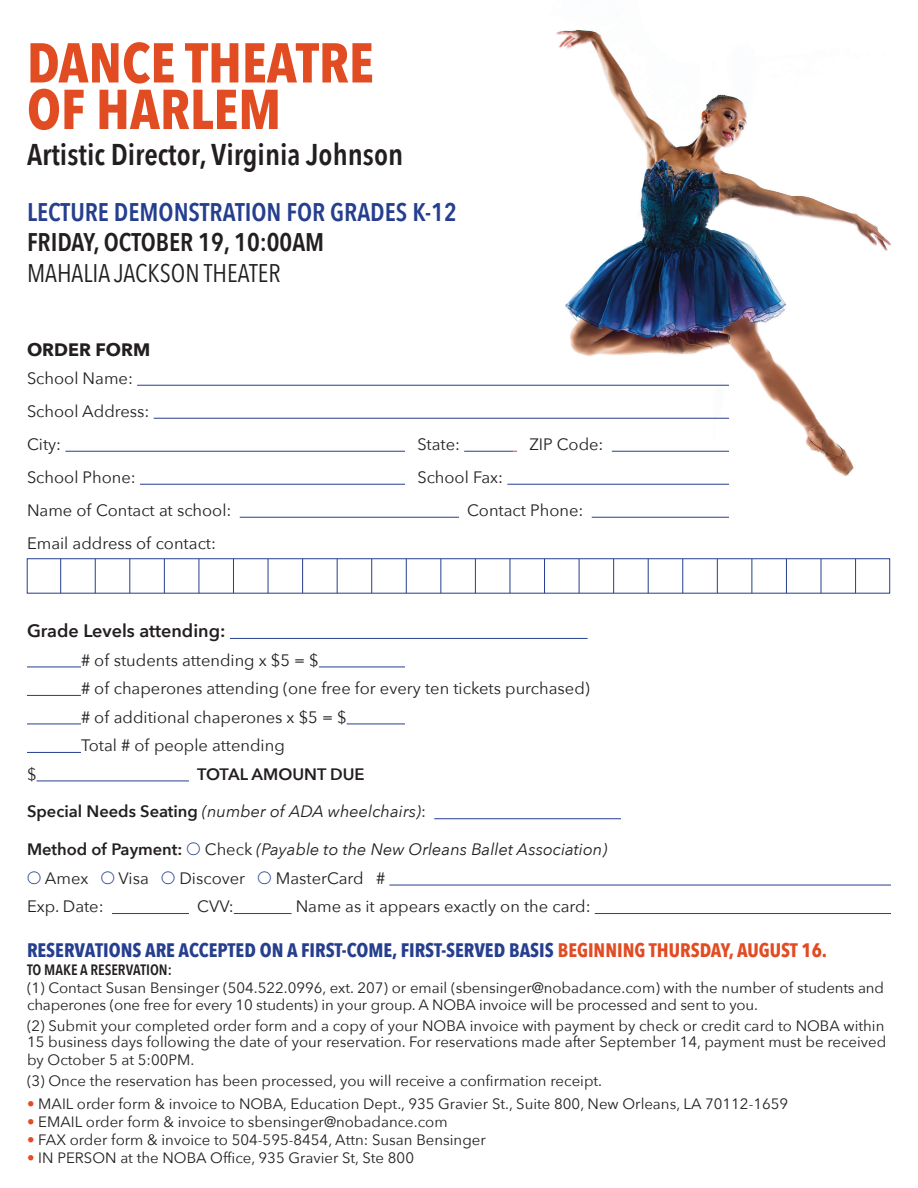
<style>
.page{position:relative;width:918px;height:1188px;background:#fff}
.page>*{position:absolute;margin:0;border:0;box-sizing:border-box;transform-origin:0 0}
.t1{font:700 55.5px/46.5px "Avenir Next Condensed";color:#e14c23}
.t2{font:600 30px "Avenir Next Condensed";color:#231f20}
.t3{font:600 25.5px "Avenir Next Condensed";color:#253f8e}
.t4{font:600 25.5px "Avenir Next Condensed";color:#231f20}
.t5{font:25.5px "Avenir Next Condensed";color:#231f20}
.t6{font:700 19.5px "Avenir Next Condensed";color:#253f8e}
.t7{font:600 18px "Avenir Next";color:#231f20}
.t8{font:700 18px "Avenir Next";color:#231f20}
.t9{font:16.5px/28.5px "Avenir Next";color:#231f20}
.t10{font:italic 16.5px "Avenir Next";color:#231f20}
.t11{font:600 16.5px "Avenir Next";color:#231f20}
.t12{font:15px/16.5px "Avenir Next";color:#231f20}
.t13{font:600 15px "Avenir Next Condensed";color:#231f20}
.s1{font-weight:600;font-style:normal}
.s2{font-style:normal}
.s3{font-weight:600}
.s4{font-family:"Futura";font-weight:300;color:#253f8e}
.s5{font-style:italic}
.s6{color:#e14c23}
</style>
<div class="page">
<img style="left:527px;top:29px;width:365px;height:455px">
<hr style="left:137px;top:385px;width:592px;height:1px;background:#253f8e">
<hr style="left:154px;top:418px;width:575px;height:1px;background:#253f8e">
<hr style="left:65px;top:451px;width:340px;height:1px;background:#253f8e">
<hr style="left:464px;top:451px;width:49px;height:1px;background:#253f8e">
<hr style="left:612px;top:451px;width:117px;height:1px;background:#253f8e">
<hr style="left:140px;top:484px;width:265px;height:1px;background:#253f8e">
<hr style="left:507px;top:484px;width:222px;height:1px;background:#253f8e">
<hr style="left:240px;top:517px;width:219px;height:1px;background:#253f8e">
<hr style="left:592px;top:517px;width:137px;height:1px;background:#253f8e">
<hr style="left:230px;top:638px;width:358px;height:1px;background:#253f8e">
<hr style="left:27px;top:667px;width:54px;height:1px;background:#253f8e">
<hr style="left:319px;top:667px;width:86px;height:1px;background:#253f8e">
<hr style="left:27px;top:695px;width:54px;height:1px;background:#253f8e">
<hr style="left:27px;top:724px;width:54px;height:1px;background:#253f8e">
<hr style="left:347px;top:724px;width:58px;height:1px;background:#253f8e">
<hr style="left:27px;top:752px;width:54px;height:1px;background:#253f8e">
<hr style="left:37px;top:781px;width:152px;height:1px;background:#253f8e">
<hr style="left:434px;top:818px;width:187px;height:1px;background:#253f8e">
<hr style="left:389px;top:885px;width:502px;height:1px;background:#253f8e">
<hr style="left:112px;top:913px;width:77px;height:1px;background:#253f8e">
<hr style="left:234px;top:913px;width:58px;height:1px;background:#253f8e">
<hr style="left:595px;top:913px;width:296px;height:1px;background:#253f8e">
<div style="left:27px;top:558px;width:863px;height:36px;border:1px solid #253f8e"></div>
<hr style="left:60px;top:559px;width:1px;height:34px;background:#253f8e">
<hr style="left:95px;top:559px;width:1px;height:34px;background:#253f8e">
<hr style="left:129px;top:559px;width:1px;height:34px;background:#253f8e">
<hr style="left:164px;top:559px;width:1px;height:34px;background:#253f8e">
<hr style="left:199px;top:559px;width:1px;height:34px;background:#253f8e">
<hr style="left:233px;top:559px;width:1px;height:34px;background:#253f8e">
<hr style="left:268px;top:559px;width:1px;height:34px;background:#253f8e">
<hr style="left:302px;top:559px;width:1px;height:34px;background:#253f8e">
<hr style="left:337px;top:559px;width:1px;height:34px;background:#253f8e">
<hr style="left:371px;top:559px;width:1px;height:34px;background:#253f8e">
<hr style="left:406px;top:559px;width:1px;height:34px;background:#253f8e">
<hr style="left:440px;top:559px;width:1px;height:34px;background:#253f8e">
<hr style="left:475px;top:559px;width:1px;height:34px;background:#253f8e">
<hr style="left:510px;top:559px;width:1px;height:34px;background:#253f8e">
<hr style="left:544px;top:559px;width:1px;height:34px;background:#253f8e">
<hr style="left:579px;top:559px;width:1px;height:34px;background:#253f8e">
<hr style="left:613px;top:559px;width:1px;height:34px;background:#253f8e">
<hr style="left:648px;top:559px;width:1px;height:34px;background:#253f8e">
<hr style="left:682px;top:559px;width:1px;height:34px;background:#253f8e">
<hr style="left:717px;top:559px;width:1px;height:34px;background:#253f8e">
<hr style="left:752px;top:559px;width:1px;height:34px;background:#253f8e">
<hr style="left:786px;top:559px;width:1px;height:34px;background:#253f8e">
<hr style="left:821px;top:559px;width:1px;height:34px;background:#253f8e">
<hr style="left:855px;top:559px;width:1px;height:34px;background:#253f8e">
<img style="left:557px;top:31px;width:259px;height:419px">
<h1 class="t1" style="left:27px;top:39px;width:348px">DANCE THEATRE<br>OF HARLEM</h1>
<h2 class="t2" style="left:27px;top:129px;width:378px">Artistic Director, Virginia Johnson</h2>
<h3 class="t3" style="left:27px;top:190px;width:431px">LECTURE DEMONSTRATION FOR GRADES K-12</h3>
<h3 class="t4" style="left:27px;top:220px;width:299px">FRIDAY, OCTOBER 19, 10:00AM</h3>
<h3 class="t5" style="left:27px;top:251px;width:255px">MAHALIA JACKSON THEATER</h3>
<p class="t8" style="left:27px;top:334px;width:125px">ORDER FORM</p>
<p class="t9" style="left:27px;top:361px;width:124px;line-height:33px">School Name:<br>School Address:<br>City:</p>
<p class="t9" style="left:417px;top:429px;width:44px">State:</p>
<p class="t9" style="left:530px;top:429px;width:76px">ZIP Code:</p>
<p class="t9" style="left:27px;top:462px;width:110px">School Phone:</p>
<p class="t9" style="left:417px;top:462px;width:87px">School Fax:</p>
<p class="t9" style="left:27px;top:495px;width:206px">Name of Contact at school:</p>
<p class="t9" style="left:467px;top:495px;width:118px">Contact Phone:</p>
<p class="t9" style="left:27px;top:528px;width:191px">Email address of contact:</p>
<p class="t7" style="left:27px;top:615px;width:200px">Grade Levels attending:</p>
<p class="t9" style="left:81px;top:645px;width:510px"># of students attending x $5 = $<br># of chaperones attending (one free for every ten tickets purchased) # of additional chaperones x $5 = $<br>Total # of people attending</p>
<p class="t9" style="left:27px;top:759px;width:11px">$</p>
<p class="t11" style="left:197px;top:760px;width:169px">TOTAL AMOUNT DUE</p>
<p class="t10" style="left:27px;top:798px;width:401px"><span class="s1">Special Needs Seating</span> (number of ADA wheelchairs)<span class="s2">:</span></p>
<p class="t9" style="left:27px;top:835px;width:582px"><span class="s3">Method of Payment:</span> <span class="s4">O</span> Check <span class="s5">(Payable to the New Orleans Ballet Association)<br></span><span class="s4">O</span> Amex <span class="s4">O</span> Visa <span class="s4">O</span> Discover <span class="s4">O</span> MasterCard #<br>Exp. Date:</p>
<p class="t9" style="left:197px;top:892px;width:38px">CVV:</p>
<p class="t9" style="left:296px;top:892px;width:296px">Name as it appears exactly on the card:</p>
<h3 class="t6" style="left:27px;top:939px;width:802px">RESERVATIONS ARE ACCEPTED ON A FIRST-COME, FIRST-SERVED BASIS <span class="s6">BEGINNING THURSDAY, AUGUST 16.</span></h3>
<p class="t13" style="left:27px;top:957px;width:146px">TO MAKE A RESERVATION:</p>
<p class="t12" style="left:27px;top:979px;width:859px">(1) Contact Susan Bensinger (504.522.0996, ext. 207) or email (sbensinger@nobadance.com) with the number of students and chaperones (one free for every 10 students) in your group. A NOBA invoice will be processed and sent to you.</p>
<p class="t12" style="left:27px;top:1017px;width:861px">(2) Submit your completed order form and a copy of your NOBA invoice with payment by check or credit card to NOBA within<br>15 business days following the date of your reservation. For reservations made after September 14, payment must be received</p>
<p class="t12" style="left:27px;top:1049px;width:577px;line-height:21px">by October 5 at 5:00PM.<br>(3) Once the reservation has been processed, you will receive a confirmation receipt.</p>
<p class="t12" style="left:27px;top:1095px;width:763px"><span class="s6">•</span> MAIL order form &amp; invoice to NOBA, Education Dept., 935 Gravier St., Suite 800, New Orleans, LA 70112-1659</p>
<p class="t12" style="left:27px;top:1113px;width:422px"><span class="s6">•</span> EMAIL order form &amp; invoice to sbensinger@nobadance.com</p>
<p class="t12" style="left:27px;top:1131px;width:460px"><span class="s6">•</span> FAX order form &amp; invoice to 504-595-8454, Attn: Susan Bensinger</p>
<p class="t12" style="left:27px;top:1149px;width:389px"><span class="s6">•</span> IN PERSON at the NOBA Office, 935 Gravier St, Ste 800</p>
</div>
